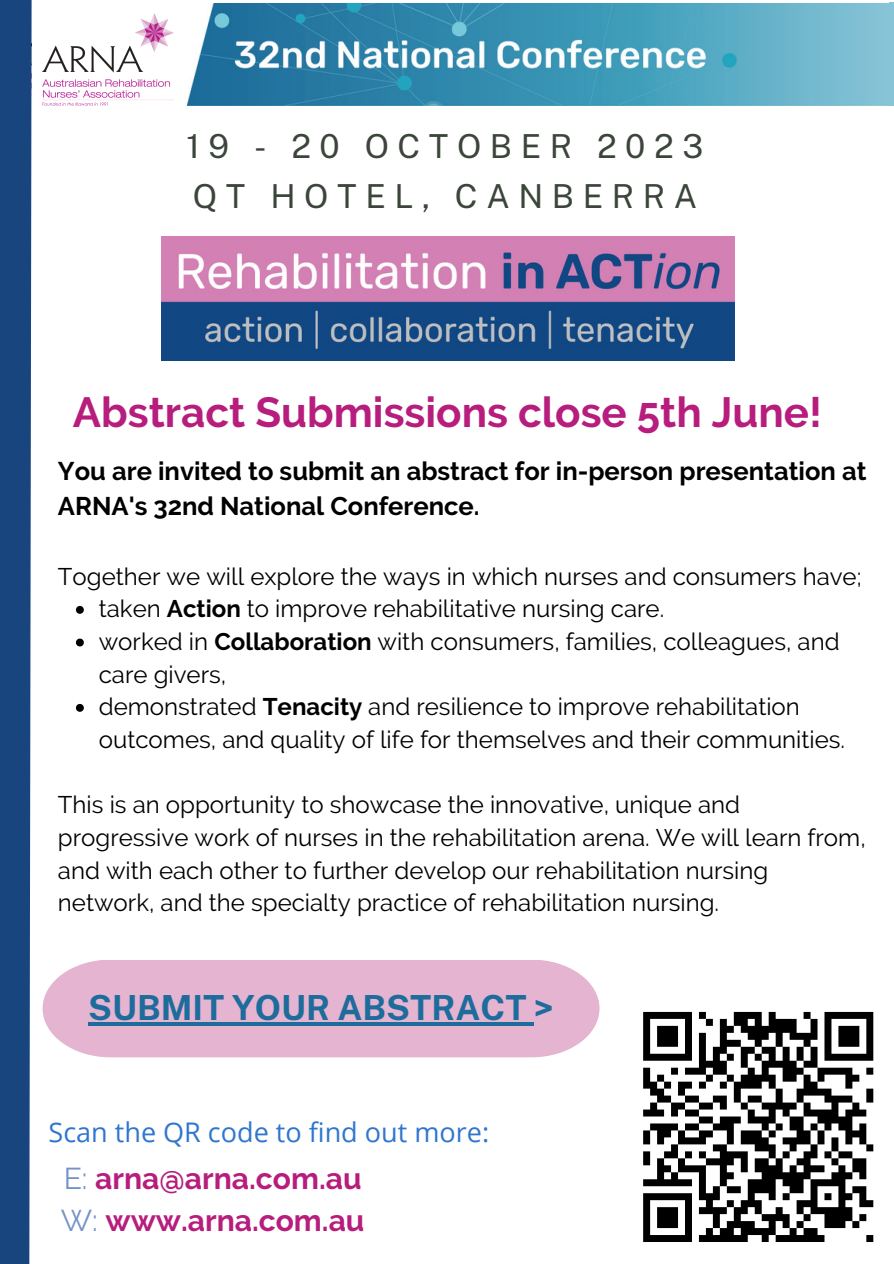
<style>
.page{position:relative;width:894px;height:1264px;background:#fff}
.page>*{position:absolute;margin:0;border:0;box-sizing:border-box;transform-origin:0 0}
.t1{font:700 42px "Raleway";color:#b71d7d}
.t2{font:700 34.5px "Public Sans";color:#1d6c9b}
.t3{font:33px "Public Sans";letter-spacing:.26em;color:#3b453a}
.t4{font:700 30px "Raleway";color:#b71d7d}
.t5{font:27px "Open Sans";color:#3076ce}
.t6{font:700 25.5px/35px "Raleway";color:#000}
.t7{font:24px/32.7px "Raleway";color:#000}
.s1{font-weight:700}
.s2{font-weight:400;color:#7493c7}
</style>
<div class="page">
<img style="left:161px;top:236px;width:572px;height:124px">
<svg style="left:76px;top:606px;width:8px;height:8px"></svg>
<svg style="left:76px;top:638px;width:8px;height:8px"></svg>
<svg style="left:76px;top:704px;width:8px;height:7px"></svg>
<img style="left:186px;top:3px;width:702px;height:103px">
<div style="left:888px;top:3px;width:5px;height:103px;background:#88c4d7"></div>
<img style="left:50px;top:13px;width:123px;height:93px">
<svg style="left:0;top:0;width:50px;height:1263px"></svg>
<div style="left:43px;top:959px;width:556px;height:98px;background:#e4b4d1"></div>
<hr style="left:88px;top:1022px;width:445px;height:4px;background:#1d6c9b">
<svg style="left:643px;top:1011px;width:231px;height:231px"></svg>
<p class="t3" style="left:186px;top:127px;width:518px">19 - 20 OCTOBER 2023</p>
<p class="t3" style="left:193px;top:176px;width:506px">QT HOTEL, CANBERRA</p>
<p class="t1" style="left:73px;top:387px;width:750px">Abstract Submissions close 5th June!</p>
<p class="t6" style="left:58px;top:453px;width:809px">You are invited to submit an abstract for in-person presentation at<br>ARNA's 32nd National Conference.</p>
<p class="t7" style="left:58px;top:559px;width:805px">Together we will explore the ways in which nurses and consumers have;</p>
<p class="t7" style="left:99px;top:592px;width:567px">taken <span class="s1">Action</span> to improve rehabilitative nursing care.</p>
<p class="t7" style="left:99px;top:625px;width:742px">worked in <span class="s1">Collaboration</span> with consumers, families, colleagues, and care givers,</p>
<p class="t7" style="left:99px;top:690px;width:747px">demonstrated <span class="s1">Tenacity</span> and resilience to improve rehabilitation outcomes, and quality of life for themselves and their communities.</p>
<p class="t7" style="left:58px;top:788px;width:809px">This is an opportunity to showcase the innovative, unique and progressive work of nurses in the rehabilitation arena. We will learn from, and with each other to further develop our rehabilitation nursing network, and the specialty practice of rehabilitation nursing.</p>
<p class="t2" style="left:88px;top:987px;width:467px">SUBMIT YOUR ABSTRACT &gt;</p>
<p class="t5" style="left:49px;top:1113px;width:442px">Scan the QR code to find out more:</p>
<p class="t4" style="left:64px;top:1161px;width:299px"><span class="s2">E:</span> arna@arna.com.au</p>
<p class="t4" style="left:61px;top:1202px;width:305px"><span class="s2">W:</span> www.arna.com.au</p>
</div>
